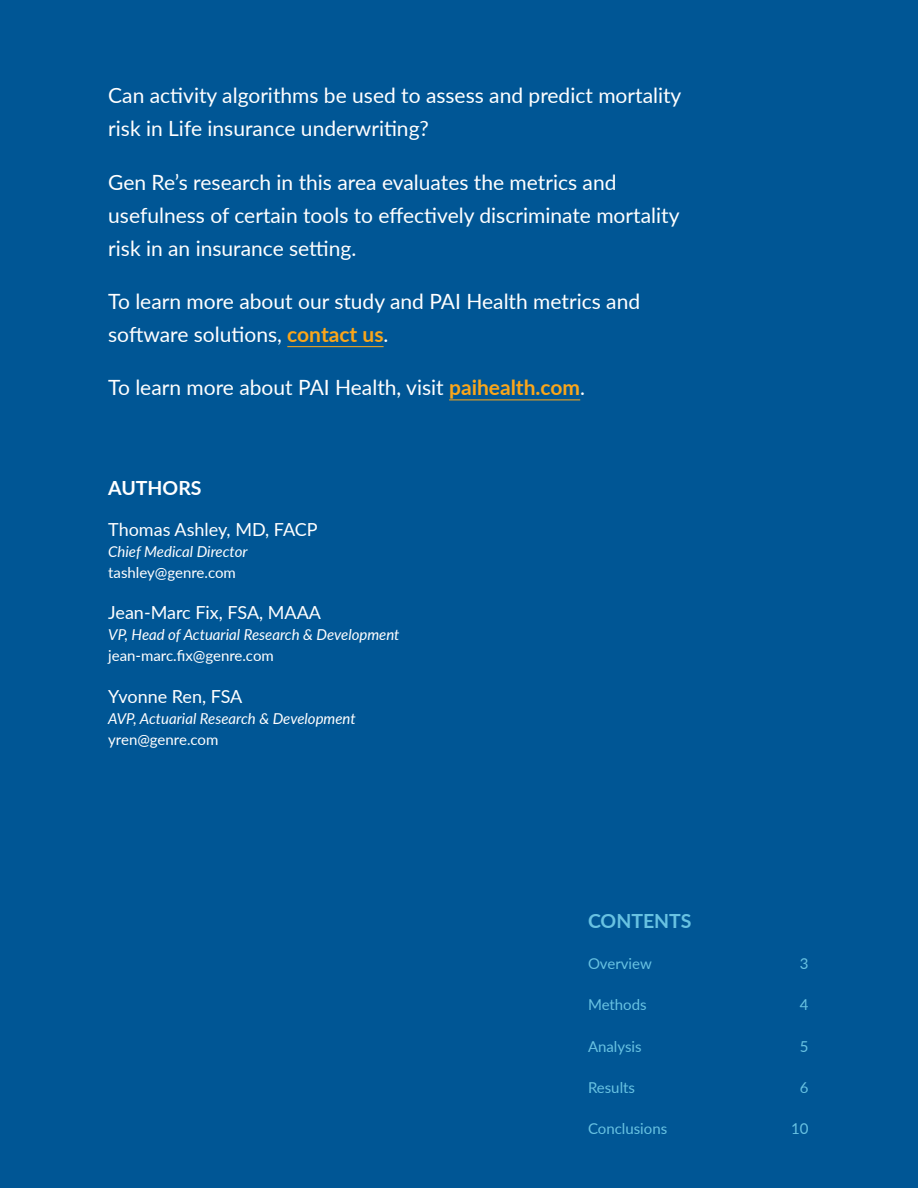
<style>
.page{position:relative;width:918px;height:1188px;background:#005695}
.page>*{position:absolute;margin:0;border:0;box-sizing:border-box;transform-origin:0 0}
.t1{font:21px/33px "Lato";color:#fff}
.t2{font:700 19.5px "Lato";color:#68c2e2}
.t3{font:700 19.5px "Lato";color:#fff}
.t4{font:18px "Lato";color:#fff}
.t5{font:italic 15px "Lato";color:#fff}
.t6{font:15px "Lato";color:#fff}
.t7{font:15px "Lato";color:#68c2e2}
.s1{font-weight:700;color:#faa61a}
</style>
<div class="page">
<hr style="left:287px;top:346px;width:97px;height:1px;background:#faa61a">
<hr style="left:449px;top:399px;width:131px;height:1px;background:#faa61a">
<p class="t1" style="left:108px;top:78px;width:575px">Can activity algorithms be used to assess and predict mortality risk in Life insurance underwriting?</p>
<p class="t1" style="left:108px;top:165px;width:573px">Gen Re’s research in this area evaluates the metrics and usefulness of certain tools to effectively discriminate mortality risk in an insurance setting.</p>
<p class="t1" style="left:108px;top:284px;width:533px">To learn more about our study and PAI Health metrics and software solutions, <span class="s1">contact us</span>.</p>
<p class="t1" style="left:108px;top:370px;width:478px">To learn more about PAI Health, visit <span class="s1">paihealth.com</span>.</p>
<p class="t3" style="left:108px;top:473px;width:95px">AUTHORS</p>
<p class="t4" style="left:108px;top:517px;width:211px">Thomas Ashley, MD, FACP</p>
<p class="t5" style="left:108px;top:541px;width:141px">Chief Medical Director</p>
<p class="t6" style="left:108px;top:562px;width:129px">tashley@genre.com</p>
<p class="t4" style="left:108px;top:600px;width:214px">Jean-Marc Fix, FSA, MAAA</p>
<p class="t5" style="left:108px;top:624px;width:293px">VP, Head of Actuarial Research &amp; Development</p>
<p class="t6" style="left:108px;top:645px;width:167px">jean-marc.fix@genre.com</p>
<p class="t4" style="left:108px;top:683px;width:136px">Yvonne Ren, FSA</p>
<p class="t5" style="left:108px;top:707px;width:249px">AVP, Actuarial Research &amp; Development</p>
<p class="t6" style="left:108px;top:728px;width:112px">yren@genre.com</p>
<p class="t2" style="left:588px;top:906px;width:105px">CONTENTS</p>
<p class="t7" style="left:588px;top:953px;width:65px">Overview</p>
<p class="t7" style="left:800px;top:953px;width:10px">3</p>
<p class="t7" style="left:588px;top:994px;width:60px">Methods</p>
<p class="t7" style="left:800px;top:994px;width:10px">4</p>
<p class="t7" style="left:588px;top:1035px;width:55px">Analysis</p>
<p class="t7" style="left:800px;top:1035px;width:10px">5</p>
<p class="t7" style="left:588px;top:1077px;width:49px">Results</p>
<p class="t7" style="left:800px;top:1077px;width:10px">6</p>
<p class="t7" style="left:588px;top:1118px;width:81px">Conclusions</p>
<p class="t7" style="left:791px;top:1118px;width:19px">10</p>
</div>
